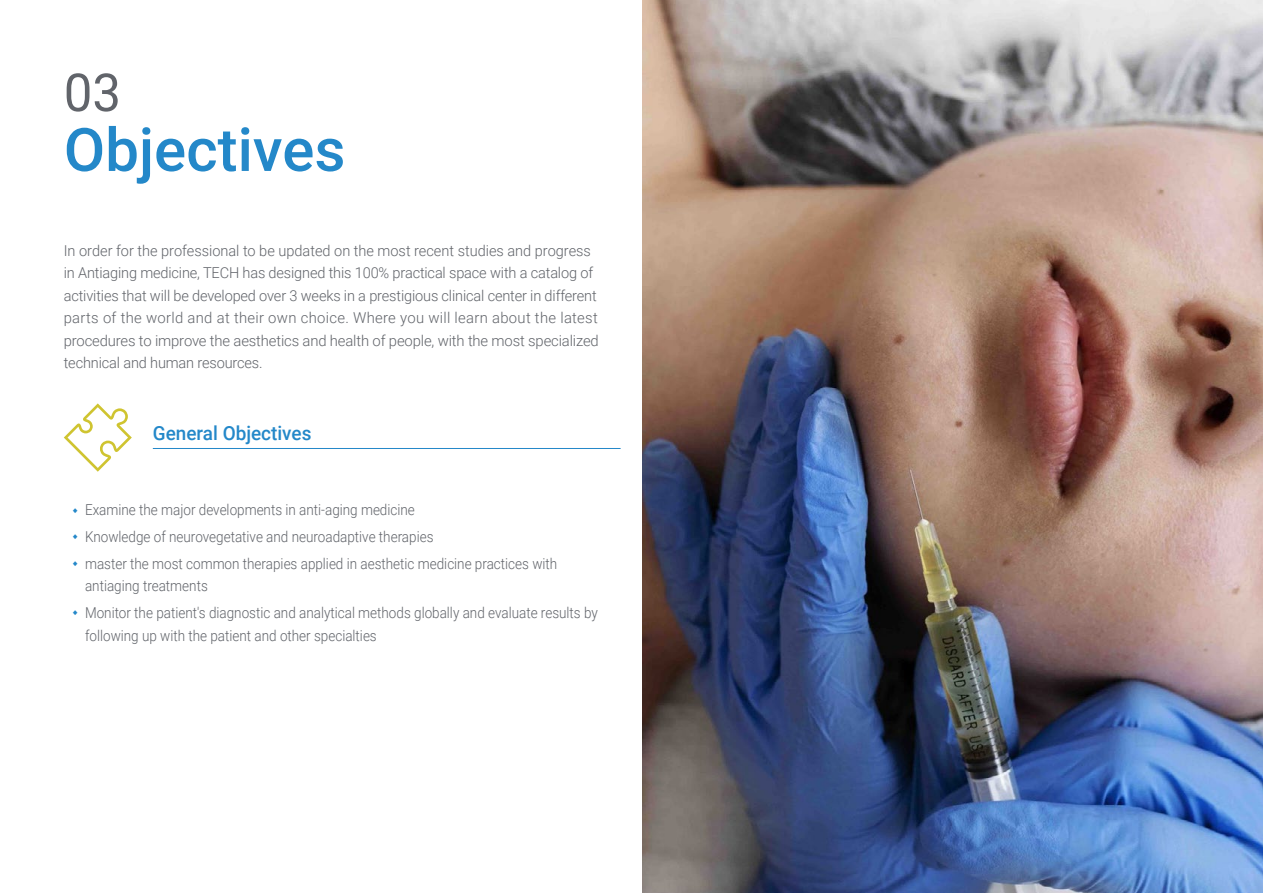
<style>
.page{position:relative;width:1263px;height:893px;background:#fff}
.page>*{position:absolute;margin:0;border:0;box-sizing:border-box;transform-origin:0 0}
.t1{font:500 60px "Roboto";color:#2488c9}
.t2{font:52.5px "Roboto";color:#61646a}
.t3{font:500 19.5px "Roboto";color:#2488c9}
.t4{font:300 15px/22.5px "Roboto";color:#61646a}
.t5{font:300 15px/26.7px "Roboto";color:#61646a;scale:.9 1}
</style>
<div class="page">
<hr style="left:153px;top:448px;width:468px;height:1px;background:#2488c9">
<svg style="left:64px;top:403px;width:68px;height:69px"></svg>
<img style="left:642px;top:0;width:621px;height:893px">
<h2 class="t2" style="left:64px;top:56px;width:59px">03</h2>
<h1 class="t1" style="left:64px;top:108px;width:283px">Objectives</h1>
<p class="t4" style="left:64px;top:239px;width:536px">In order for the professional to be updated on the most recent studies and progress in Antiaging medicine, TECH has designed this 100% practical space with a catalog of activities that will be developed over 3 weeks in a prestigious clinical center in different parts of the world and at their own choice. Where you will learn about the latest procedures to improve the aesthetics and health of people, with the most specialized technical and human resources.</p>
<h3 class="t3" style="left:153px;top:420px;width:160px">General Objectives</h3>
<p class="t5" style="left:85px;top:496px;width:526px">Examine the major developments in anti-aging medicine<br>Knowledge of neurovegetative and neuroadaptive therapies<br>master the most common therapies applied in aesthetic medicine practices with</p>
<p class="t5" style="left:85px;top:572px;width:571px">antiaging treatments<br>Monitor the patient's diagnostic and analytical methods globally and evaluate results by</p>
<p class="t5" style="left:85px;top:621px;width:326px">following up with the patient and other specialties</p>
</div>
